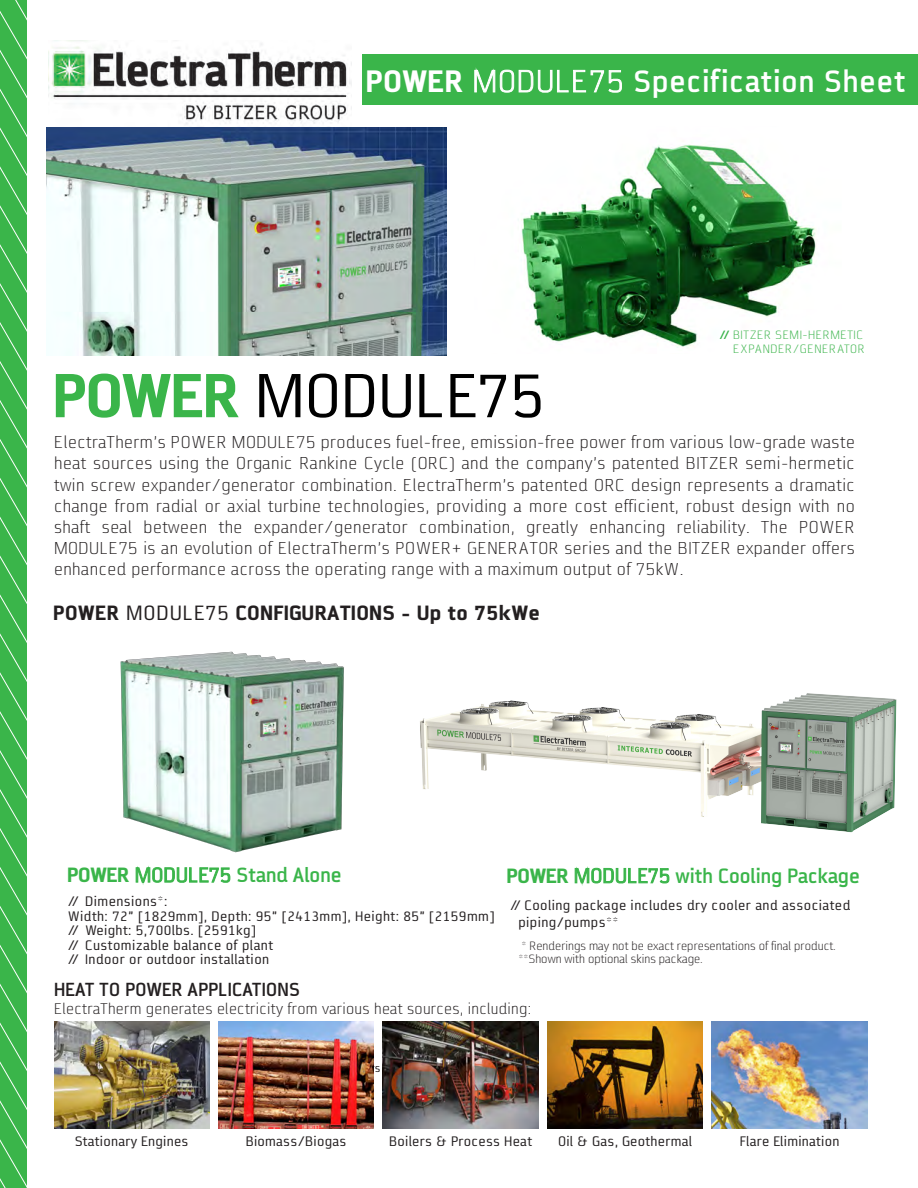
<style>
.page{position:relative;width:918px;height:1188px;background:#fff}
.page>*{position:absolute;margin:0;border:0;box-sizing:border-box;transform-origin:0 0}
.t1{font:54px "AF Diwa OT";color:#000}
.t2{font:700 27px "AF Diwa OT";letter-spacing:.035em;color:#fff}
.t3{font:700 18px "AF Diwa OT";color:#3ab54a}
.t4{font:800 18px "AF Diwa OT";letter-spacing:.05em;color:#231f20}
.t5{font:700 16.5px "AF Diwa OT";letter-spacing:.02em;color:#231f20}
.t6{font:300 15px/21px "AF Diwa OT";letter-spacing:.03em;color:#231f20;text-align:justify}
.t7{font:300 13.5px "AF Diwa OT";letter-spacing:.02em;color:#231f20}
.t8{font:12px/14.4px "AF Diwa OT";letter-spacing:.035em;color:#231f20}
.t9{font:300 10.5px/12.6px "AF Diwa OT";color:#231f20}
.t10{font:300 10.5px/13.5px "AF Diwa OT";letter-spacing:.05em;color:#39b349;text-align:right}
.s1{font-family:"AF Diwa OT Extra Bold Caps";font-weight:400}
.s2{font-weight:300}
.s3{font-family:"AF Diwa";font-weight:700}
.s4{font-family:"AF Diwa OT Extra Bold Caps";color:#3ab54a}
.s5{font-weight:400}
.s6{font-family:"AF Diwa"}
</style>
<div class="page">
<img style="left:547px;top:1031px;width:156px;height:97px">
<img style="left:54px;top:1022px;width:155px;height:106px">
<img style="left:383px;top:1031px;width:155px;height:97px">
<img style="left:218px;top:1022px;width:156px;height:106px">
<img style="left:712px;top:1031px;width:155px;height:97px">
<img style="left:49px;top:40px;width:302px;height:88px">
<div style="left:363px;top:54px;width:555px;height:51px;background:#3ab54a"></div>
<img style="left:518px;top:145px;width:298px;height:203px">
<svg style="left:0;top:0;width:27px;height:1188px;background:#44b853"></svg>
<img style="left:47px;top:128px;width:399px;height:228px">
<img style="left:0;top:556px;width:344px;height:384px">
<img style="left:356px;top:693px;width:541px;height:338px">
<p class="t2" style="left:366px;top:65px;width:541px"><span class="s1">POWER</span> <span class="s2">MODULE75</span> Specification Sheet</p>
<p class="t10" style="left:720px;top:329px;width:147px"><span class="s3">//</span> BITZER SEMI-HERMETIC<br>EXPANDER/GENERATOR</p>
<h1 class="t1" style="left:53px;top:363px;width:493px"><span class="s4">POWER</span> MODULE75</h1>
<p class="t6" style="left:54px;top:432px;width:802px">ElectraTherm’s POWER MODULE75 produces fuel-free, emission-free power from various low-grade waste heat sources using the Organic Rankine Cycle (ORC) and the company’s patented BITZER semi-hermetic twin screw expander/generator combination. ElectraTherm’s patented ORC design represents a dramatic change from radial or axial turbine technologies, providing a more cost efficient, robust design with no shaft seal between the expander/generator combination, greatly enhancing reliability. The POWER MODULE75 is an evolution of ElectraTherm’s POWER+ GENERATOR series and the BITZER expander offers enhanced performance across the operating range with a maximum output of 75kW.</p>
<p class="t4" style="left:53px;top:600px;width:488px"><span class="s1">POWER</span> <span class="s5">MODULE75</span> CONFIGURATIONS - <span class="s6">Up to 75kWe</span></p>
<p class="t3" style="left:68px;top:864px;width:276px"><span class="s1">POWER</span> <span class="s5">MODULE75</span> Stand Alone</p>
<p class="t8" style="left:68px;top:895px;width:428px">// Dimensions*:<br>Width: 72” [1829mm], Depth: 95” [2413mm], Height: 85” [2159mm] // Weight: 5,700lbs. [2591kg]<br>// Customizable balance of plant<br>// Indoor or outdoor installation</p>
<p class="t3" style="left:507px;top:865px;width:355px"><span class="s1">POWER</span> <span class="s5">MODULE75</span> with Cooling Package</p>
<p class="t8" style="left:518px;top:898px;width:333px;line-height:16.4px;text-indent:-8px">// Cooling package includes dry cooler and associated piping/pumps**</p>
<p class="t9" style="left:518px;top:940px;width:319px">* Renderings may not be exact representations of final product. **Shown with optional skins package.</p>
<p class="t5" style="left:54px;top:979px;width:248px">HEAT TO POWER APPLICATIONS</p>
<p class="t7" style="left:54px;top:1000px;width:479px">ElectraTherm generates electricity from various heat sources, including:</p>
<p class="t8" style="left:75px;top:1134px;width:115px">Stationary Engines</p>
<p class="t8" style="left:246px;top:1134px;width:102px">Biomass/Biogas</p>
<p class="t8" style="left:389px;top:1134px;width:144px">Boilers &amp; Process Heat</p>
<p class="t8" style="left:558px;top:1134px;width:135px">Oil &amp; Gas, Geothermal</p>
<p class="t8" style="left:740px;top:1134px;width:101px">Flare Elimination</p>
</div>
